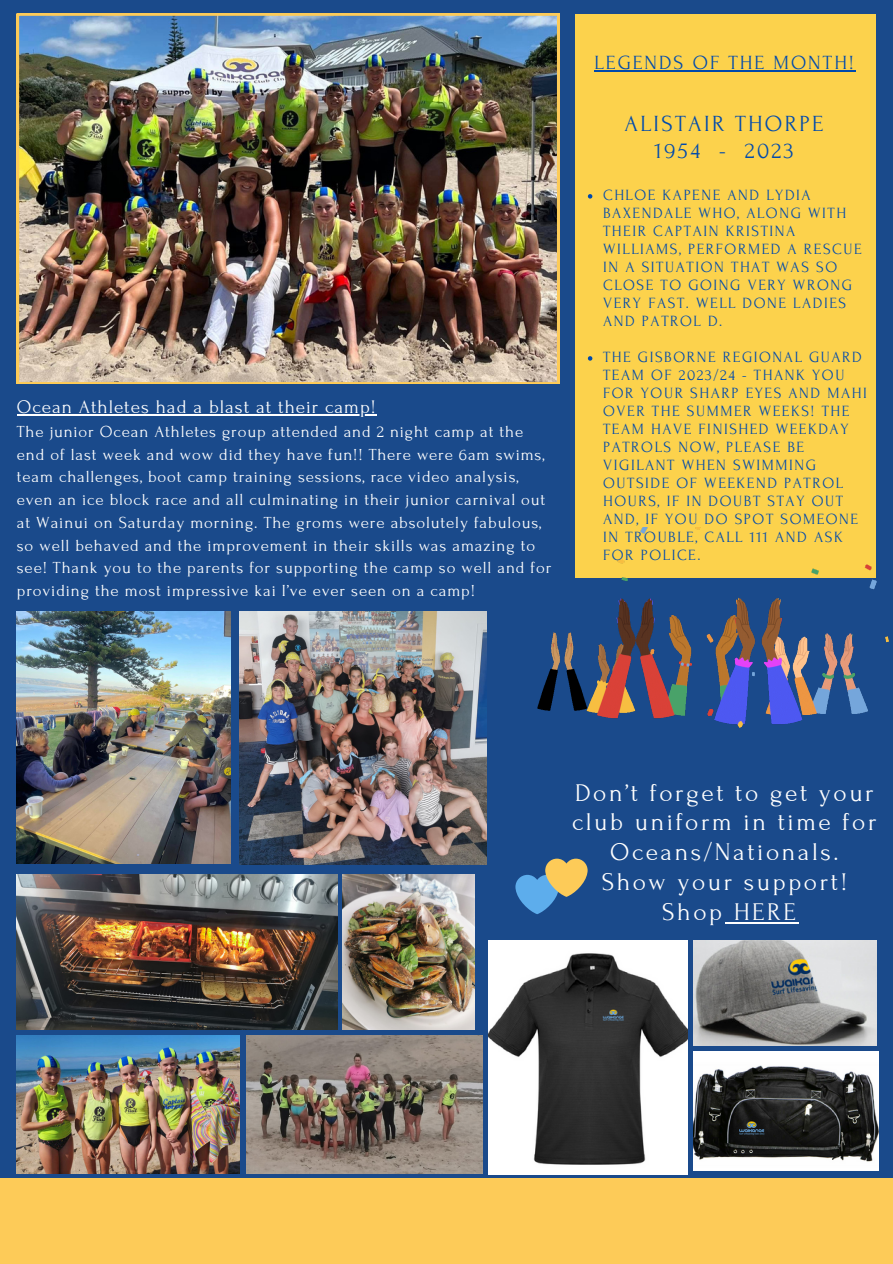
<style>
.page{position:relative;width:893px;height:1264px;background:#fff}
.page>*{position:absolute;margin:0;border:0;box-sizing:border-box;transform-origin:0 0}
.t1{font:25.35px/29.8px "Forum";letter-spacing:.1em;color:#fff;text-align:center}
.t2{font:23.1px/27px "Forum";letter-spacing:.1em;color:#004aad;text-align:center}
.t3{font:20.1px "Forum";letter-spacing:.1em;color:#004aad}
.t4{font:19.2px "Forum";letter-spacing:.05em;color:#fff}
.t5{font:16.8px/22.6px "Forum";letter-spacing:.05em;color:#fff}
.t6{font:15.6px/18px "Forum";letter-spacing:.1em;color:#004aad}
</style>
<div class="page">
<div style="left:0;top:0;width:892px;height:1263px;background:#1a4a8b"></div>
<div style="left:575px;top:14px;width:301px;height:563px;background:#fcd24c"></div>
<div style="left:0;top:1177px;width:892px;height:86px;background:#fdcb58"></div>
<img style="left:693px;top:1051px;width:185px;height:119px">
<img style="left:488px;top:940px;width:199px;height:234px">
<img style="left:693px;top:940px;width:183px;height:105px">
<img style="left:537px;top:527px;width:352px;height:201px">
<svg style="left:515px;top:858px;width:72px;height:56px"></svg>
<img style="left:17px;top:14px;width:542px;height:370px">
<img style="left:17px;top:612px;width:214px;height:252px">
<img style="left:240px;top:612px;width:246px;height:252px">
<img style="left:17px;top:874px;width:321px;height:155px">
<img style="left:342px;top:874px;width:132px;height:155px">
<img style="left:17px;top:1035px;width:223px;height:138px">
<img style="left:246px;top:1035px;width:236px;height:138px">
<hr style="left:17px;top:414px;width:359px;height:2px;background:#fff">
<hr style="left:594px;top:70px;width:261px;height:1px;background:#004aad">
<svg style="left:588px;top:194px;width:4px;height:4px"></svg>
<svg style="left:588px;top:356px;width:4px;height:4px"></svg>
<hr style="left:724px;top:921px;width:74px;height:2px;background:#fff">
<p class="t4" style="left:17px;top:396px;width:360px">Ocean Athletes had a blast at their camp!</p>
<p class="t5" style="left:17px;top:420px;width:536px">The junior Ocean Athletes group attended and 2 night camp at the end of last week and wow did they have fun!! There were 6am swims, team challenges, boot camp training sessions, race video analysis, even an ice block race and all culminating in their junior carnival out at Wainui on Saturday morning. The groms were absolutely fabulous, so well behaved and the improvement in their skills was amazing to see! Thank you to the parents for supporting the camp so well and for providing the most impressive kai I’ve ever seen on a camp!</p>
<p class="t3" style="left:594px;top:52px;width:261px">LEGENDS OF THE MONTH!</p>
<p class="t2" style="left:624px;top:110px;width:200px">ALISTAIR THORPE<br>1954 - 2023</p>
<h2 class="t6" style="left:603px;top:186px;width:260px">CHLOE KAPENE AND LYDIA<br>BAXENDALE WHO, ALONG WITH<br>THEIR CAPTAIN KRISTINA<br>WILLIAMS, PERFORMED A RESCUE<br>IN A SITUATION THAT WAS SO<br>CLOSE TO GOING VERY WRONG<br>VERY FAST. WELL DONE LADIES<br>AND PATROL D.</h2>
<p class="t6" style="left:603px;top:348px;width:265px">THE GISBORNE REGIONAL GUARD<br>TEAM OF 2023/24 - THANK YOU<br>FOR YOUR SHARP EYES AND MAHI<br>OVER THE SUMMER WEEKS! THE<br>TEAM HAVE FINISHED WEEKDAY<br>PATROLS NOW, PLEASE BE<br>VIGILANT WHEN SWIMMING<br>OUTSIDE OF WEEKEND PATROL<br>HOURS, IF IN DOUBT STAY OUT<br>AND, IF YOU DO SPOT SOMEONE<br>IN TROUBLE, CALL 111 AND ASK<br>FOR POLICE.</p>
<p class="t1" style="left:572px;top:778px;width:306px">Don’t forget to get your club uniform in time for<br>Oceans/Nationals.<br>Show your support!<br>Shop HERE</p>
</div>
